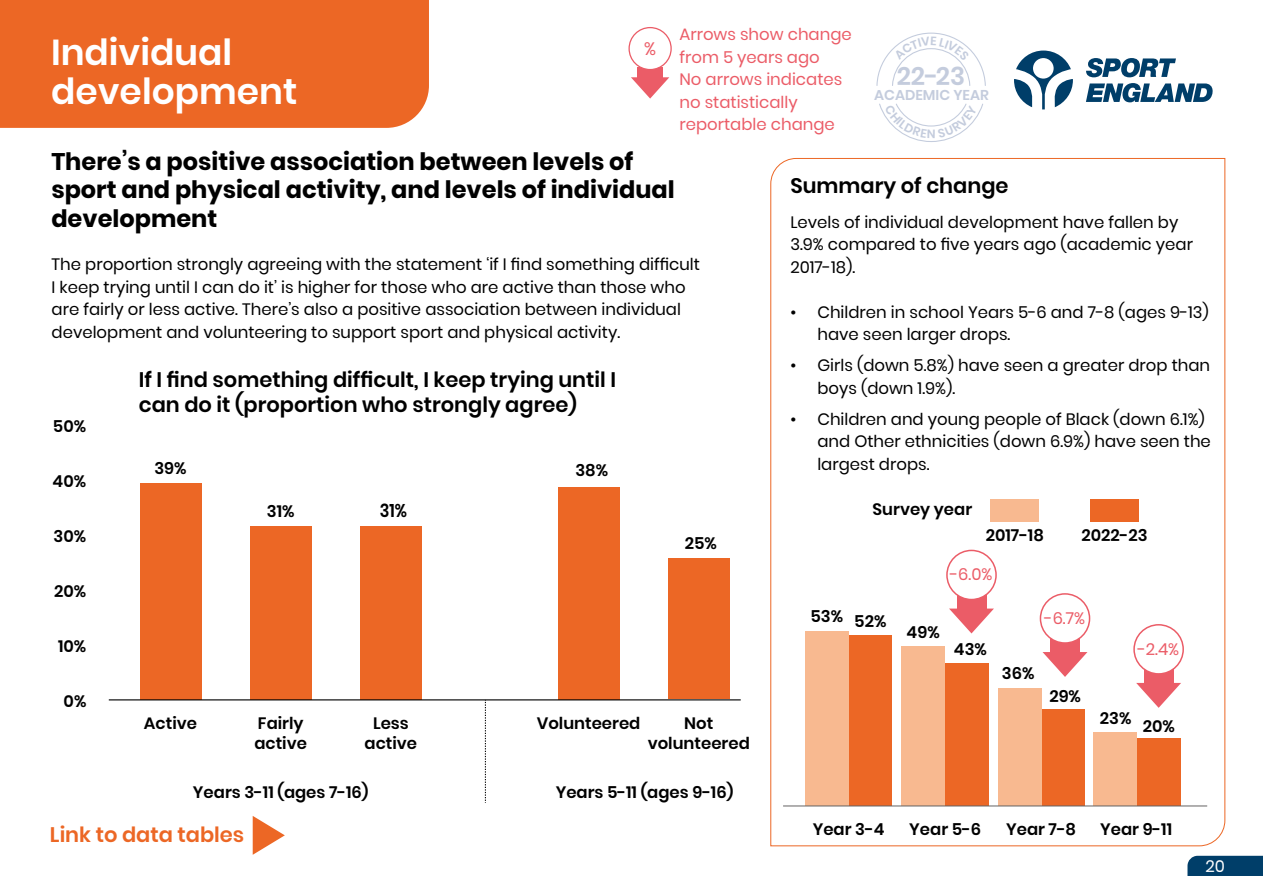
<style>
.page{position:relative;width:1263px;height:893px;background:#fff}
.page>*{position:absolute;margin:0;border:0;box-sizing:border-box;transform-origin:0 0}
.Heading{font:600 36px "Poppins";color:#fff}
.t1{font:600 25.2px "Poppins";color:#c4ccdd}
.t2{font:700 24px/28.5px "Poppins";color:#000}
.t3{font:600 21px/25.5px "Poppins";color:#000}
.t4{font:600 21px "Poppins";color:#ec6725}
.t5{font:600 18.45px "Poppins";color:#000;scale:.88 1}
.t6{font:18px "Poppins";color:#eb5c67}
.t7{font:16.5px/22.5px "Poppins";color:#000}
.t8{font:600 16.5px/19.8px "Poppins";color:#000;text-align:center}
.t9{font:16.5px/22.5px "Poppins";color:#eb5c67}
.t10{font:16.5px "Poppins";color:#fff}
.t11{font:600 14.25px "Poppins";color:#c4ccdd}
</style>
<div class="page">
<div style="left:1187px;top:856px;width:76px;height:20px;background:#003e69"></div>
<svg style="left:770px;top:158px;width:455px;height:689px"></svg>
<svg style="left:1086px;top:58px;width:90px;height:19px"></svg>
<svg style="left:1086px;top:83px;width:127px;height:19px"></svg>
<svg style="left:1014px;top:51px;width:59px;height:58px"></svg>
<div style="left:0;top:0;width:429px;height:128px;background:#ec6725"></div>
<svg style="left:253px;top:816px;width:32px;height:39px"></svg>
<div style="left:140px;top:483px;width:61px;height:216px;background:#ec6725"></div>
<div style="left:250px;top:526px;width:61px;height:173px;background:#ec6725"></div>
<div style="left:360px;top:526px;width:62px;height:173px;background:#ec6725"></div>
<div style="left:558px;top:487px;width:61px;height:212px;background:#ec6725"></div>
<div style="left:668px;top:558px;width:61px;height:141px;background:#ec6725"></div>
<hr style="left:109px;top:699px;width:632px;height:1px;background:#000">
<svg style="left:485px;top:700px;width:1px;height:103px"></svg>
<svg style="left:631px;top:77px;width:38px;height:22px"></svg>
<div style="left:637px;top:67px;width:26px;height:11px;background:#eb5c67"></div>
<div style="left:629px;top:28px;width:42px;height:42px;background:#fff;border-radius:50%"></div>
<div style="left:628px;top:27px;width:44px;height:43px;border:1px solid #eb5c67;border-radius:50%"></div>
<div style="left:848px;top:635px;width:44px;height:171px;background:#ec6725"></div>
<div style="left:805px;top:631px;width:43px;height:175px;background:#f8b990"></div>
<div style="left:1093px;top:732px;width:44px;height:74px;background:#f8b990"></div>
<div style="left:1041px;top:710px;width:43px;height:96px;background:#ec6725"></div>
<div style="left:901px;top:646px;width:44px;height:160px;background:#f8b990"></div>
<div style="left:1137px;top:738px;width:43px;height:68px;background:#ec6725"></div>
<div style="left:945px;top:663px;width:44px;height:143px;background:#ec6725"></div>
<div style="left:998px;top:688px;width:43px;height:118px;background:#f8b990"></div>
<div style="left:1090px;top:499px;width:49px;height:22px;background:#ec6725"></div>
<div style="left:991px;top:499px;width:48px;height:22px;background:#f8b990"></div>
<hr style="left:783px;top:806px;width:424px;height:1px;background:#646363">
<svg style="left:1136px;top:683px;width:45px;height:25px"></svg>
<div style="left:1144px;top:669px;width:29px;height:15px;background:#eb5c67"></div>
<div style="left:1134px;top:625px;width:49px;height:49px;background:#fff;border-radius:50%"></div>
<div style="left:1133px;top:624px;width:51px;height:51px;border:2px solid #eb5c67;border-radius:50%"></div>
<svg style="left:1042px;top:652px;width:45px;height:25px"></svg>
<div style="left:1050px;top:638px;width:30px;height:15px;background:#eb5c67"></div>
<div style="left:1040px;top:594px;width:49px;height:49px;background:#fff;border-radius:50%"></div>
<div style="left:1040px;top:593px;width:50px;height:51px;border:2px solid #eb5c67;border-radius:50%"></div>
<svg style="left:949px;top:609px;width:45px;height:24px"></svg>
<div style="left:957px;top:595px;width:29px;height:15px;background:#eb5c67"></div>
<div style="left:947px;top:550px;width:49px;height:49px;background:#fff;border-radius:50%"></div>
<div style="left:946px;top:550px;width:51px;height:50px;border:2px solid #eb5c67;border-radius:50%"></div>
<svg style="left:879px;top:103px;width:104px;height:39px"></svg>
<svg style="left:876px;top:32px;width:110px;height:54px"></svg>
<p class="t9" style="left:679px;top:23px;width:174px">Arrows show change from 5 years ago<br>No arrows indicates no statistically reportable change</p>
<h1 class="Heading" style="left:51px;top:31px;width:183px">Individual</h1>
<h1 class="Heading" style="left:51px;top:70px;width:248px">development</h1>
<p class="t2" style="left:51px;top:147px;width:625px">There’s a positive association between levels of sport and physical activity, and levels of individual development</p>
<p class="t6" style="left:644px;top:38px;width:13px">%</p>
<p class="t1" style="left:897px;top:62px;width:70px">22-23</p>
<p class="t11" style="left:874px;top:86px;width:116px">ACADEMIC YEAR</p>
<p class="t3" style="left:790px;top:173px;width:220px">Summary of change</p>
<p class="t7" style="left:790px;top:211px;width:404px">Levels of individual development have fallen by<br>3.9% compared to five years ago (academic year<br>2017-18).</p>
<p class="t7" style="left:817px;top:301px;width:393px;text-indent:-27px">• Children in school Years 5-6 and 7-8 (ages 9-13) have seen larger drops.</p>
<p class="t7" style="left:817px;top:354px;width:394px;text-indent:-27px">• Girls (down 5.8%) have seen a greater drop than boys (down 1.9%).</p>
<p class="t7" style="left:817px;top:408px;width:395px;text-indent:-27px">• Children and young people of Black (down 6.1%) and Other ethnicities (down 6.9%) have seen the largest drops.</p>
<p class="t7" style="left:52px;top:253px;width:650px">The proportion strongly agreeing with the statement ‘if I find something difficult I keep trying until I can do it’ is higher for those who are active than those who are fairly or less active. There’s also a positive association between individual development and volunteering to support sport and physical activity.</p>
<p class="t3" style="left:139px;top:367px;width:479px">If I find something difficult, I keep trying until I can do it (proportion who strongly agree)</p>
<p class="t8" style="left:53px;top:416px;width:35px">50%</p>
<p class="t8" style="left:154px;top:458px;width:34px">39%</p>
<p class="t8" style="left:575px;top:460px;width:34px">38%</p>
<p class="t8" style="left:53px;top:471px;width:35px">40%</p>
<p class="t8" style="left:267px;top:501px;width:29px">31%</p>
<p class="t5" style="left:380px;top:500px;width:33px">31%</p>
<p class="t8" style="left:872px;top:499px;width:101px">Survey year</p>
<p class="t8" style="left:54px;top:526px;width:34px">30%</p>
<p class="t8" style="left:685px;top:533px;width:34px">25%</p>
<p class="t8" style="left:986px;top:525px;width:60px">2017-18</p>
<p class="t8" style="left:1081px;top:525px;width:68px">2022-23</p>
<p class="t9" style="left:950px;top:563px;width:44px">-6.0%</p>
<p class="t8" style="left:54px;top:581px;width:34px">20%</p>
<p class="t8" style="left:58px;top:636px;width:30px">10%</p>
<p class="t8" style="left:810px;top:609px;width:77px">53% 52%</p>
<p class="t8" style="left:907px;top:622px;width:35px">49%</p>
<p class="t8" style="left:954px;top:639px;width:34px">43%</p>
<p class="t9" style="left:1044px;top:607px;width:42px">-6.7%</p>
<p class="t9" style="left:1138px;top:638px;width:43px">-2.4%</p>
<p class="t8" style="left:1002px;top:663px;width:34px">36%</p>
<p class="t8" style="left:64px;top:691px;width:24px">0%</p>
<p class="t8" style="left:1049px;top:686px;width:33px">29%</p>
<p class="t8" style="left:144px;top:714px;width:55px">Active</p>
<p class="t8" style="left:254px;top:714px;width:54px;text-align:left">Fairly active</p>
<p class="t8" style="left:365px;top:714px;width:54px">Less active</p>
<p class="t8" style="left:537px;top:714px;width:105px">Volunteered</p>
<p class="t8" style="left:648px;top:714px;width:104px">Not volunteered</p>
<p class="t8" style="left:1100px;top:709px;width:33px">23%</p>
<p class="t8" style="left:1143px;top:717px;width:34px">20%</p>
<p class="t8" style="left:193px;top:782px;width:177px">Years 3-11 (ages 7-16)</p>
<p class="t8" style="left:556px;top:782px;width:179px">Years 5-11 (ages 9-16)</p>
<p class="t4" style="left:50px;top:822px;width:196px">Link to data tables</p>
<p class="t8" style="left:813px;top:820px;width:73px">Year 3-4</p>
<p class="t8" style="left:909px;top:820px;width:73px">Year 5-6</p>
<p class="t8" style="left:1006px;top:820px;width:72px">Year 7-8</p>
<p class="t8" style="left:1100px;top:820px;width:73px">Year 9-11</p>
<p class="t10" style="left:1205px;top:857px;width:21px">20</p>
</div>
